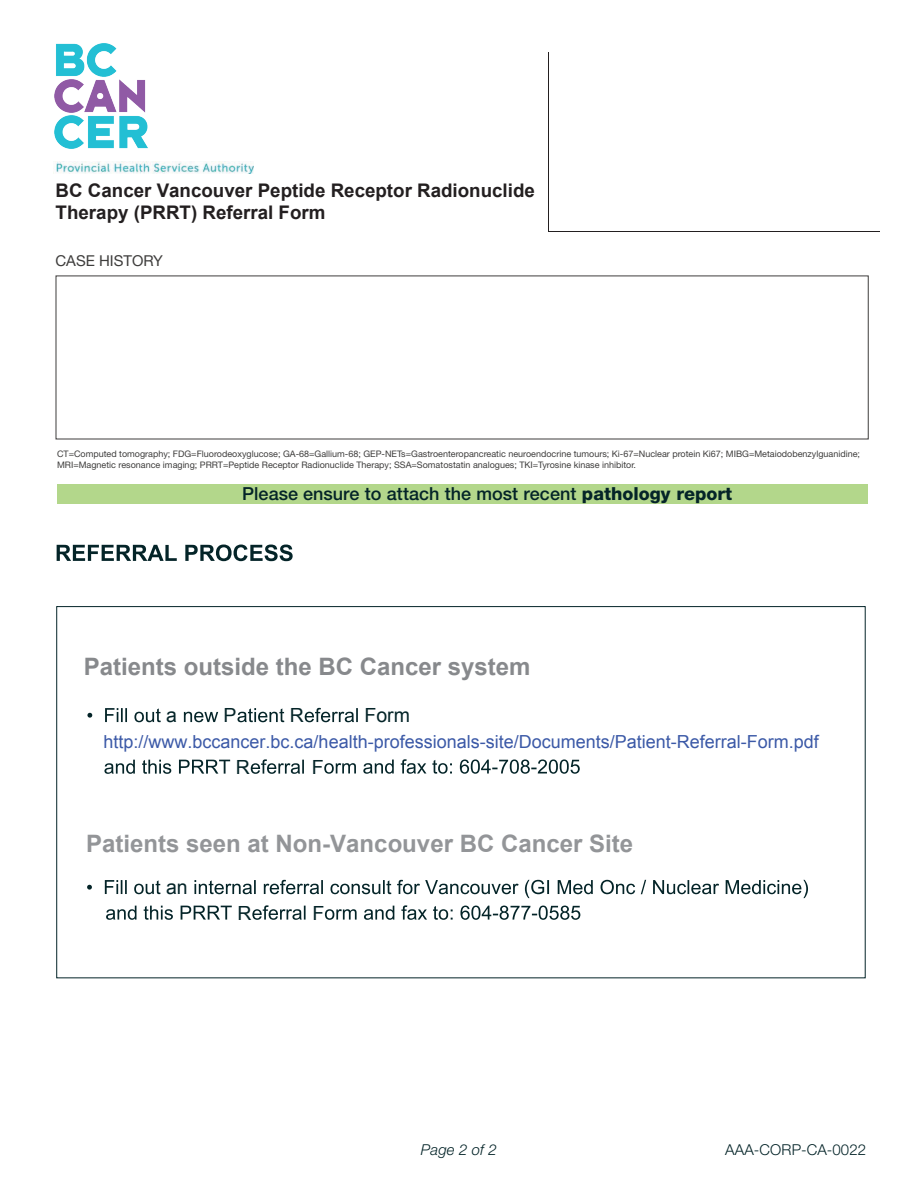
<style>
.page{position:relative;width:918px;height:1188px;background:#fff}
.page>*{position:absolute;margin:0;border:0;box-sizing:border-box;transform-origin:0 0}
.t1{font:700 24px "Arial";color:#939598}
.t2{font:700 24px "Arial";color:#87898c}
.t3{font:19.5px "Arial";color:#042428}
.t4{font:700 18.75px/22.5px "Arial";color:#231f20}
.t5{font:18px "Arial";color:#3b59a7}
.t6{font:500 18px "Helvetica Neue LT Pro";color:#042428}
.t7{font:300 15px "Helvetica Neue LT Pro";letter-spacing:.01em;color:#042428}
.t8{font:15px "Helvetica Neue LT Pro";color:#3e3d3c}
.t9{font:italic 300 15px "Helvetica Neue LT Pro";letter-spacing:.01em;color:#042428}
.t10{font:9px/10.5px "Helvetica Neue LT Pro";color:#3e3d3c}
.s1{font-weight:800}
</style>
<div class="page">
<div style="left:58px;top:484px;width:810px;height:20px;background:#b3d78b"></div>
<svg style="left:57px;top:545px;width:236px;height:16px"></svg>
<svg style="left:87px;top:708px;width:74px;height:14px"></svg>
<svg style="left:184px;top:712px;width:34px;height:10px"></svg>
<svg style="left:237px;top:708px;width:47px;height:14px"></svg>
<svg style="left:305px;top:708px;width:53px;height:14px"></svg>
<svg style="left:104px;top:760px;width:31px;height:14px"></svg>
<svg style="left:142px;top:760px;width:88px;height:14px"></svg>
<svg style="left:251px;top:759px;width:53px;height:15px"></svg>
<svg style="left:324px;top:759px;width:256px;height:15px"></svg>
<svg style="left:87px;top:880px;width:74px;height:14px"></svg>
<svg style="left:194px;top:880px;width:614px;height:18px"></svg>
<svg style="left:106px;top:906px;width:31px;height:14px"></svg>
<svg style="left:144px;top:906px;width:88px;height:14px"></svg>
<svg style="left:252px;top:905px;width:54px;height:15px"></svg>
<svg style="left:325px;top:905px;width:255px;height:15px"></svg>
<hr style="left:548px;top:52px;width:1px;height:151px;background:#231f20">
<svg style="left:548px;top:203px;width:1px;height:29px"></svg>
<hr style="left:549px;top:231px;width:331px;height:1px;background:#231f20">
<img style="left:55px;top:161px;width:198px;height:12px">
<img style="left:54px;top:43px;width:94px;height:106px">
<h3 class="t4" style="left:56px;top:180px;width:481px">BC Cancer Vancouver Peptide Receptor Radionuclide<br>Therapy (PRRT) Referral Form</h3>
<h3 class="t8" style="left:55px;top:252px;width:109px">CASE HISTORY</h3>
<p class="t10" style="left:57px;top:448px;width:805px">CT=Computed tomography; FDG=Fluorodeoxyglucose; GA-68=Gallium-68; GEP-NETs=Gastroenteropancreatic neuroendocrine tumours; Ki-67=Nuclear protein Ki67; MIBG=Metaiodobenzylguanidine;<br>MRI=Magnetic resonance imaging; PRRT=Peptide Receptor Radionuclide Therapy; SSA=Somatostatin analogues; TKI=Tyrosine kinase inhibitor.</p>
<h3 class="t6" style="left:242px;top:483px;width:491px">Please ensure to attach the most recent <span class="s1">pathology report</span></h3>
<h1 class="t2" style="left:84px;top:650px;width:448px">Patients outside the BC Cancer system</h1>
<h2 class="t3" style="left:166px;top:703px;width:12px">a</h2>
<h2 class="t3" style="left:224px;top:703px;width:15px">P</h2>
<h2 class="t3" style="left:290px;top:703px;width:16px">R</h2>
<h2 class="t3" style="left:365px;top:703px;width:47px">Form</h2>
<h3 class="t5" style="left:104px;top:730px;width:717px">http://www.bccancer.bc.ca/health-professionals-site/Documents/Patient-Referral-Form.pdf</h3>
<h2 class="t3" style="left:236px;top:754px;width:16px">R</h2>
<h2 class="t3" style="left:312px;top:754px;width:13px">F</h2>
<h1 class="t1" style="left:86px;top:827px;width:548px">Patients seen at Non-Vancouver BC Cancer Site</h1>
<h2 class="t3" style="left:166px;top:874px;width:23px">an</h2>
<h2 class="t3" style="left:238px;top:900px;width:16px">R</h2>
<h2 class="t3" style="left:312px;top:900px;width:13px">F</h2>
<h3 class="t9" style="left:421px;top:1140px;width:77px">Page 2 of 2</h3>
<h3 class="t7" style="left:725px;top:1141px;width:142px">AAA-CORP-CA-0022</h3>
</div>
